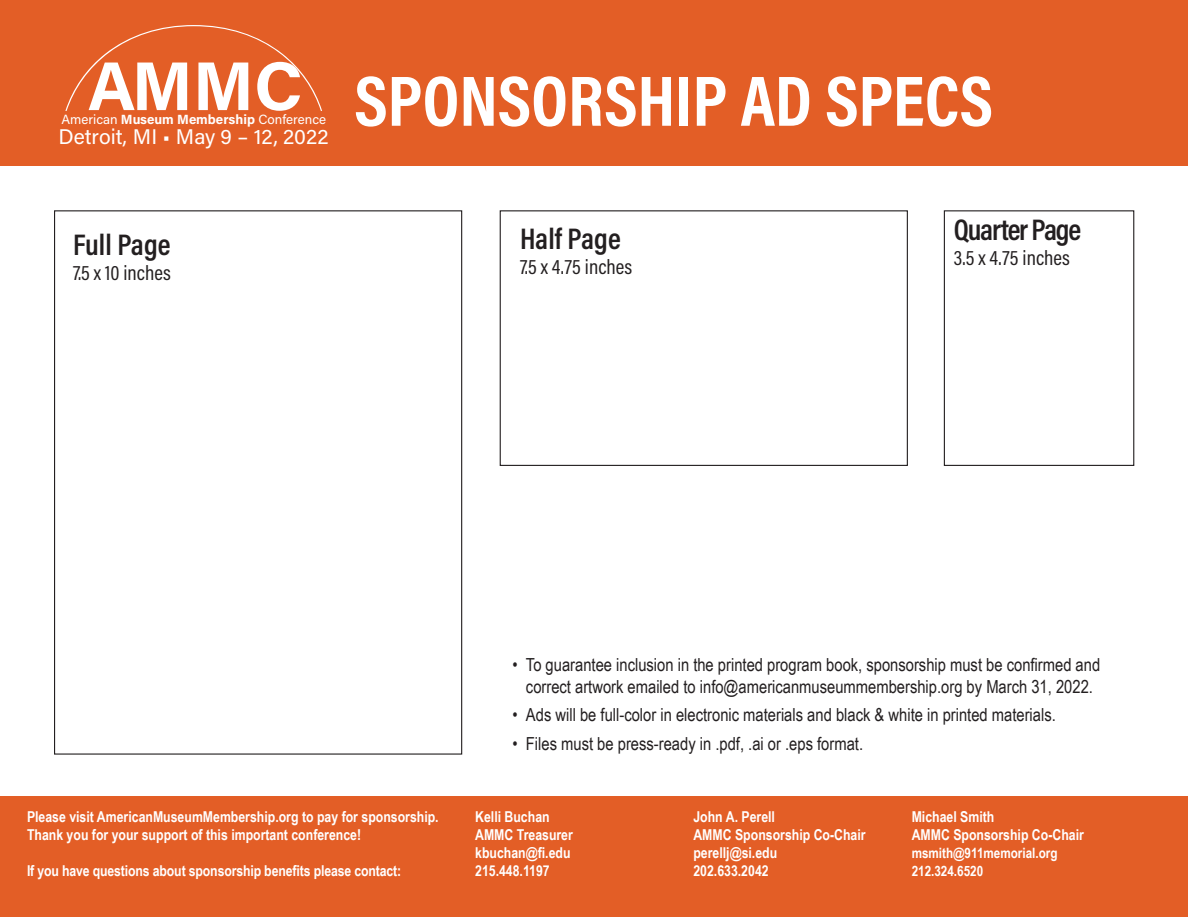
<style>
.page{position:relative;width:1188px;height:918px;background:#fff}
.page>*{position:absolute;margin:0;border:0;box-sizing:border-box;transform-origin:0 0}
.t1{font:700 72px "Acumin Pro Cond";color:#fff}
.t2{font:700 69px "Acumin Pro";color:#fff}
.t3{font:600 30px "Acumin Pro Cond";letter-spacing:-.015em;color:#231f20}
.t4{font:600 30px "Acumin Pro Cond";letter-spacing:-.04em;color:#231f20}
.t5{font:21.15px "Acumin Pro";color:#fff}
.t6{font:21px "Acumin Pro Cond";color:#231f20}
.t7{font:18px/21.6px "Arial Narrow";color:#231f20;text-align:center}
.t8{font:700 15px/18px "Arial Narrow";color:#fff}
.t9{font:700 14.25px/18px "Arial Narrow";color:#fff}
.t10{font:13.35px "Acumin Pro";color:#fff}
.s1{font-weight:700}
</style>
<div class="page">
<div style="left:0;top:796px;width:1188px;height:121px;background:#e35e26"></div>
<div style="left:0;top:0;width:1188px;height:166px;background:#e35e26"></div>
<div style="left:944px;top:210px;width:190px;height:256px;border:1px solid #231f20"></div>
<div style="left:500px;top:210px;width:408px;height:256px;border:1px solid #231f20"></div>
<svg style="left:65px;top:25px;width:257px;height:86px"></svg>
<h2 class="t2" style="left:88px;top:37px;width:217px">AMMC</h2>
<h3 class="t5" style="left:59px;top:122px;width:272px">Detroit, MI • May 9 – 12, 2022</h3>
<p class="t10" style="left:61px;top:110px;width:266px">American <span class="s1">Museum Membership</span> Conference</p>
<h1 class="t1" style="left:354px;top:53px;width:640px">SPONSORSHIP AD SPECS</h1>
<h3 class="t3" style="left:73px;top:225px;width:99px">Full Page</h3>
<h3 class="t6" style="left:73px;top:259px;width:99px">7.5 x 10 inches</h3>
<h3 class="t3" style="left:520px;top:219px;width:102px">Half Page</h3>
<h3 class="t6" style="left:520px;top:253px;width:114px">7.5 x 4.75 inches</h3>
<h3 class="t4" style="left:954px;top:210px;width:129px">Quarter Page</h3>
<h3 class="t6" style="left:954px;top:244px;width:117px">3.5 x 4.75 inches</h3>
<p class="t7" style="left:512px;top:653px;width:589px">• To guarantee inclusion in the printed program book, sponsorship must be confirmed and correct artwork emailed to info@americanmuseummembership.org by March 31, 2022.</p>
<p class="t7" style="left:512px;top:703px;width:545px">• Ads will be full-color in electronic materials and black &amp; white in printed materials.</p>
<p class="t7" style="left:512px;top:732px;width:352px">• Files must be press-ready in .pdf, .ai or .eps format.</p>
<p class="t8" style="left:27px;top:807px;width:413px">Please visit AmericanMuseumMembership.org to pay for sponsorship.<br>Thank you for your support of this important conference!</p>
<p class="t8" style="left:27px;top:861px;width:376px">If you have questions about sponsorship benefits please contact:</p>
<p class="t8" style="left:475px;top:807px;width:99px">Kelli Buchan<br>AMMC Treasurer kbuchan@fi.edu<br>215.448.1197</p>
<p class="t8" style="left:693px;top:807px;width:174px">John A. Perell<br>AMMC Sponsorship Co-Chair perellj@si.edu<br>202.633.2042</p>
<p class="t8" style="left:912px;top:807px;width:174px">Michael Smith<br>AMMC Sponsorship Co-Chair</p>
<p class="t9" style="left:912px;top:843px;width:147px">msmith@911memorial.org<br>212.324.6520</p>
</div>
